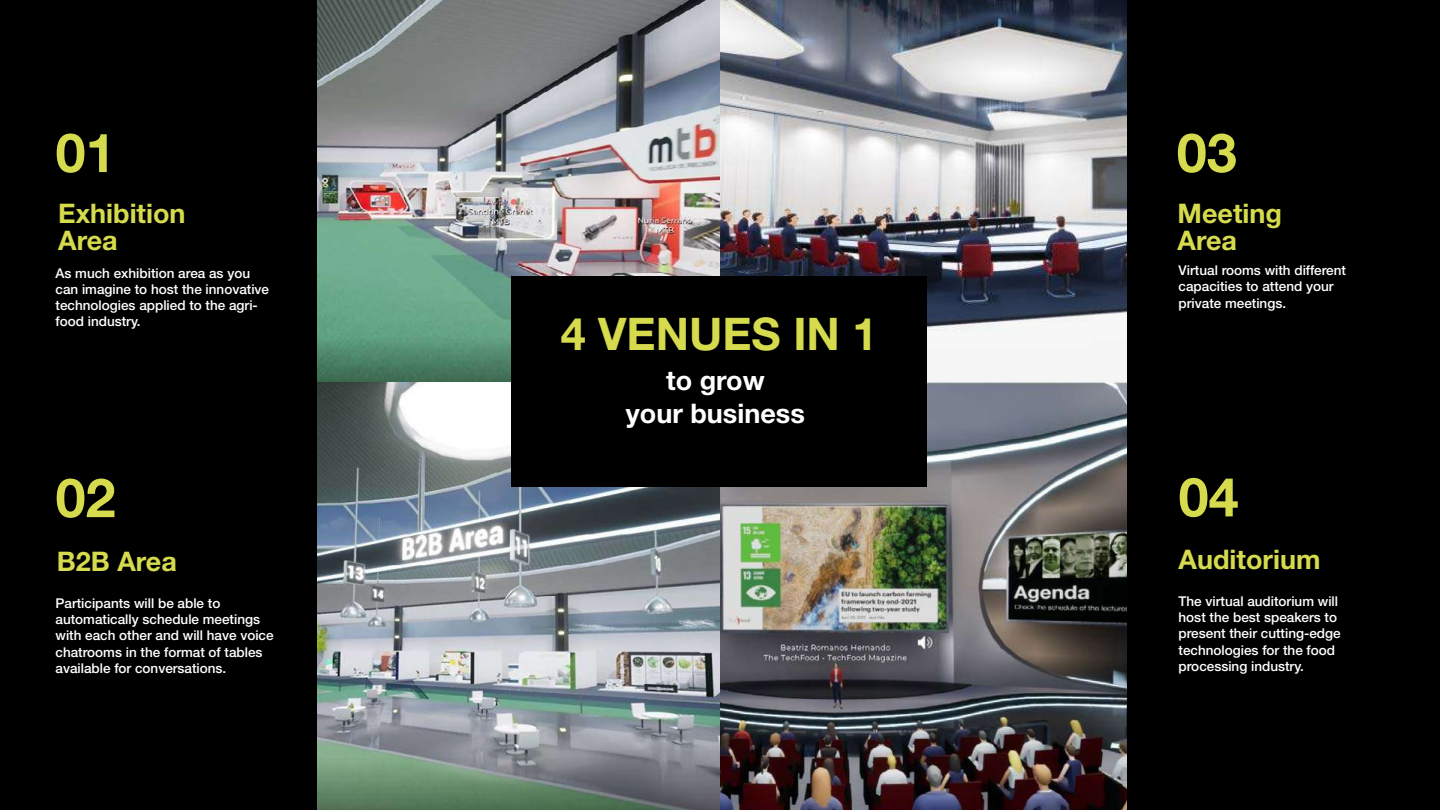
<style>
.page{position:relative;width:1440px;height:810px;background:#fff}
.page>*{position:absolute;margin:0;border:0;box-sizing:border-box;transform-origin:0 0}
.t1{font:700 54px "Helvetica Neue LT Std";color:#d5db4d}
.t2{font:700 45px "Helvetica Neue LT Std";color:#d5db4d}
.t3{font:700 27px/27px "Helvetica Neue LT Std";color:#d5db4d}
.t4{font:700 27px/32.4px "Helvetica Neue LT Std";color:#fff;text-align:center}
.t5{font:500 13.5px/16.2px "Helvetica Neue LT Std";color:#fff}
</style>
<div class="page">
<img style="left:317px;top:0;width:403px;height:382px">
<img style="left:317px;top:382px;width:810px;height:428px">
<div style="left:0;top:0;width:317px;height:810px;background:#000"></div>
<img style="left:720px;top:0;width:407px;height:382px">
<div style="left:511px;top:276px;width:416px;height:211px;background:#000"></div>
<div style="left:1127px;top:0;width:313px;height:810px;background:#000"></div>
<h1 class="t1" style="left:56px;top:119px;width:62px">01</h1>
<h3 class="t3" style="left:58px;top:199px;width:129px">Exhibition<br>Area</h3>
<p class="t5" style="left:56px;top:265px;width:215px">As much exhibition area as you can imagine to host the innovative technologies applied to the agri&shy;food industry.</p>
<h1 class="t1" style="left:56px;top:464px;width:62px">02</h1>
<h3 class="t3" style="left:57px;top:547px;width:122px">B2B Area</h3>
<p class="t5" style="left:56px;top:595px;width:220px">Participants will be able to automatically schedule meetings with each other and will have voice chatrooms in the format of tables available for conversations.</p>
<h2 class="t2" style="left:561px;top:306px;width:318px">4 VENUES IN 1</h2>
<h3 class="t4" style="left:626px;top:364px;width:181px">to grow<br>your business</h3>
<h1 class="t1" style="left:1177px;top:119px;width:62px">03</h1>
<h3 class="t3" style="left:1178px;top:199px;width:106px">Meeting<br>Area</h3>
<p class="t5" style="left:1179px;top:262px;width:169px">Virtual rooms with different capacities to attend your private meetings.</p>
<h1 class="t1" style="left:1179px;top:464px;width:62px">04</h1>
<h3 class="t3" style="left:1179px;top:545px;width:143px">Auditorium</h3>
<p class="t5" style="left:1179px;top:593px;width:164px">The virtual auditorium will host the best speakers to present their cutting-edge technologies for the food processing industry.</p>
</div>
